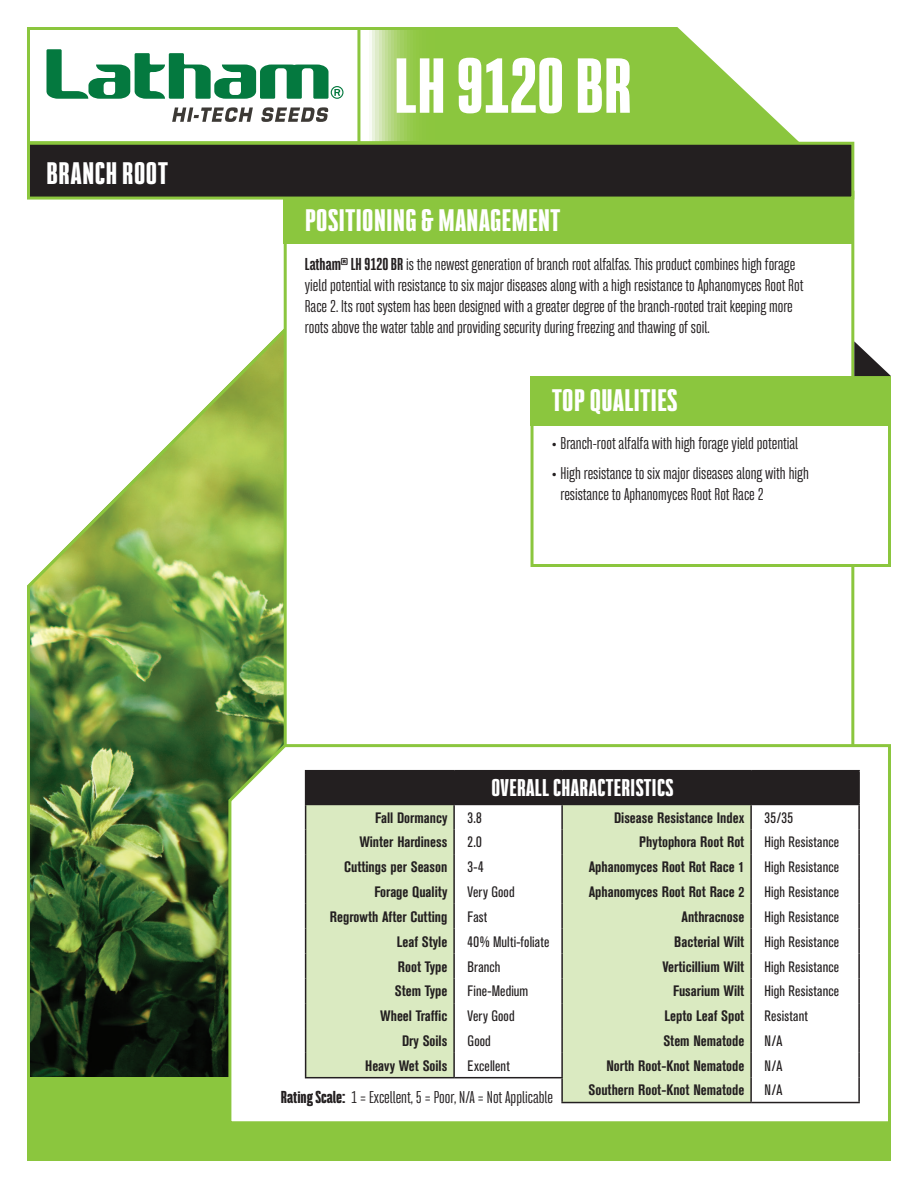
<style>
.page{position:relative;width:918px;height:1188px;background:#fff}
.page>*{position:absolute;margin:0;border:0;box-sizing:border-box;transform-origin:0 0}
.t1{font:800 67.5px "Bw Stretch";letter-spacing:.005em;color:#fff}
.t2{font:800 27px "Bw Stretch";letter-spacing:.02em;color:#fff}
.t3{font:800 21px "Bw Stretch";letter-spacing:.02em;color:#fff}
.t4{font:15px/21px "Bw Stretch";color:#231f20}
.t5{font:700 condensed 15px "Akzidenz Grotesk BE";color:#231f20}
.t6{font:condensed 15px "Akzidenz Grotesk BE";letter-spacing:.01em;color:#231f20}
.s1{font-weight:900}
.s2{font-weight:800}
</style>
<div class="page">
<svg style="left:27px;top:27px;width:775px;height:115px"></svg>
<img style="left:27px;top:306px;width:257px;height:772px">
<div style="left:284px;top:191px;width:570px;height:571px;background:#fff;border:3px solid #8bc63e"></div>
<div style="left:531px;top:376px;width:360px;height:191px;background:#fff;border:3px solid #8bc63e"></div>
<div style="left:531px;top:376px;width:360px;height:49px;background:#8bc63e"></div>
<div style="left:284px;top:197px;width:570px;height:47px;background:#8bc63e"></div>
<div style="left:27px;top:1078px;width:864px;height:83px;background:#8bc63e"></div>
<div style="left:28px;top:143px;width:825px;height:55px;background:#231f20"></div>
<div style="left:27px;top:142px;width:827px;height:58px;border:3px solid #8bc63e"></div>
<svg style="left:854px;top:341px;width:37px;height:35px"></svg>
<svg style="left:172px;top:107px;width:81px;height:15px"></svg>
<svg style="left:261px;top:107px;width:68px;height:15px"></svg>
<svg style="left:47px;top:49px;width:297px;height:50px"></svg>
<hr style="left:357px;top:29px;width:3px;height:115px;background:#8bc63e">
<svg style="left:226px;top:742px;width:665px;height:380px"></svg>
<div style="left:306px;top:771px;width:553px;height:33px;background:#231f20"></div>
<svg style="left:306px;top:805px;width:148px;height:298px;background:#dceac5"></svg>
<svg style="left:454px;top:805px;width:404px;height:298px"></svg>
<hr style="left:561px;top:879px;width:2px;height:25px;background:#231f20">
<hr style="left:750px;top:879px;width:2px;height:25px;background:#231f20">
<hr style="left:561px;top:1003px;width:2px;height:25px;background:#231f20">
<hr style="left:750px;top:1003px;width:2px;height:25px;background:#231f20">
<hr style="left:750px;top:1078px;width:2px;height:24px;background:#231f20">
<hr style="left:561px;top:904px;width:2px;height:25px;background:#231f20">
<hr style="left:750px;top:904px;width:2px;height:25px;background:#231f20">
<hr style="left:561px;top:929px;width:2px;height:25px;background:#231f20">
<hr style="left:750px;top:929px;width:2px;height:25px;background:#231f20">
<hr style="left:561px;top:954px;width:2px;height:24px;background:#231f20">
<hr style="left:750px;top:954px;width:2px;height:24px;background:#231f20">
<hr style="left:561px;top:978px;width:2px;height:25px;background:#231f20">
<hr style="left:750px;top:978px;width:2px;height:25px;background:#231f20">
<hr style="left:305px;top:770px;width:149px;height:1px;background:#231f20">
<hr style="left:454px;top:770px;width:108px;height:1px;background:#231f20">
<hr style="left:562px;top:770px;width:189px;height:1px;background:#231f20">
<hr style="left:751px;top:770px;width:109px;height:1px;background:#231f20">
<hr style="left:305px;top:804px;width:149px;height:1px;background:#231f20">
<hr style="left:562px;top:804px;width:189px;height:1px;background:#231f20">
<hr style="left:561px;top:805px;width:2px;height:24px;background:#231f20">
<hr style="left:750px;top:805px;width:2px;height:24px;background:#231f20">
<hr style="left:561px;top:829px;width:2px;height:25px;background:#231f20">
<hr style="left:750px;top:829px;width:2px;height:25px;background:#231f20">
<hr style="left:858px;top:771px;width:2px;height:33px;background:#231f20">
<hr style="left:454px;top:804px;width:108px;height:1px;background:#231f20">
<hr style="left:453px;top:805px;width:2px;height:24px;background:#231f20">
<hr style="left:751px;top:804px;width:109px;height:1px;background:#231f20">
<hr style="left:858px;top:805px;width:2px;height:24px;background:#231f20">
<hr style="left:453px;top:829px;width:2px;height:25px;background:#231f20">
<hr style="left:858px;top:829px;width:2px;height:25px;background:#231f20">
<hr style="left:453px;top:854px;width:2px;height:25px;background:#231f20">
<hr style="left:453px;top:879px;width:2px;height:25px;background:#231f20">
<hr style="left:858px;top:879px;width:2px;height:25px;background:#231f20">
<hr style="left:453px;top:904px;width:2px;height:25px;background:#231f20">
<hr style="left:858px;top:904px;width:2px;height:25px;background:#231f20">
<hr style="left:453px;top:929px;width:2px;height:25px;background:#231f20">
<hr style="left:858px;top:929px;width:2px;height:25px;background:#231f20">
<hr style="left:453px;top:954px;width:2px;height:24px;background:#231f20">
<hr style="left:858px;top:954px;width:2px;height:24px;background:#231f20">
<hr style="left:453px;top:978px;width:2px;height:25px;background:#231f20">
<hr style="left:858px;top:978px;width:2px;height:25px;background:#231f20">
<hr style="left:305px;top:771px;width:1px;height:33px;background:#231f20">
<hr style="left:453px;top:1003px;width:2px;height:25px;background:#231f20">
<hr style="left:858px;top:1003px;width:2px;height:25px;background:#231f20">
<hr style="left:858px;top:1078px;width:2px;height:24px;background:#231f20">
<hr style="left:561px;top:1102px;width:190px;height:1px;background:#231f20">
<hr style="left:751px;top:1102px;width:109px;height:1px;background:#231f20">
<hr style="left:561px;top:1028px;width:2px;height:25px;background:#231f20">
<hr style="left:750px;top:1028px;width:2px;height:25px;background:#231f20">
<hr style="left:858px;top:1028px;width:2px;height:25px;background:#231f20">
<hr style="left:750px;top:1053px;width:2px;height:25px;background:#231f20">
<hr style="left:858px;top:1053px;width:2px;height:25px;background:#231f20">
<hr style="left:453px;top:1028px;width:2px;height:25px;background:#231f20">
<hr style="left:561px;top:854px;width:2px;height:25px;background:#231f20">
<hr style="left:750px;top:854px;width:2px;height:25px;background:#231f20">
<hr style="left:858px;top:854px;width:2px;height:25px;background:#231f20">
<hr style="left:561px;top:1078px;width:2px;height:24px;background:#231f20">
<svg style="left:305px;top:805px;width:1px;height:272px"></svg>
<hr style="left:453px;top:1053px;width:2px;height:24px;background:#231f20">
<hr style="left:561px;top:1053px;width:2px;height:24px;background:#231f20">
<hr style="left:305px;top:1077px;width:149px;height:1px;background:#231f20">
<hr style="left:454px;top:1077px;width:109px;height:1px;background:#231f20">
<h2 class="t2" style="left:47px;top:155px;width:123px">BRANCH ROOT</h2>
<h1 class="t1" style="left:394px;top:40px;width:239px">LH 9120 BR</h1>
<h2 class="t2" style="left:305px;top:202px;width:257px">POSITIONING &amp; MANAGEMENT</h2>
<p class="t4" style="left:305px;top:254px;width:500px"><span class="s1">Latham</span><sup>®</sup> <span class="s1">LH 9120 BR</span> is the newest generation of branch root alfalfas. This product combines high forage yield potential with resistance to six major diseases along with a high resistance to Aphanomyces Root Rot Race 2. Its root system has been designed with a greater degree of the branch-rooted trait keeping more roots above the water table and providing security during freezing and thawing of soil.</p>
<h2 class="t2" style="left:552px;top:382px;width:127px">TOP QUALITIES</h2>
<p class="t4" style="left:552px;top:433px;width:248px">• Branch-root alfalfa with high forage yield potential</p>
<p class="t4" style="left:561px;top:463px;width:250px;text-indent:-9px">• High resistance to six major diseases along with high resistance to Aphanomyces Root Rot Race 2</p>
<h3 class="t3" style="left:491px;top:773px;width:184px">OVERALL CHARACTERISTICS</h3>
<p class="t5" style="left:375px;top:809px;width:74px">Fall Dormancy</p>
<p class="t6" style="left:468px;top:809px;width:16px">3.8</p>
<p class="t5" style="left:614px;top:809px;width:132px">Disease Resistance Index</p>
<p class="t6" style="left:765px;top:809px;width:30px">35/35</p>
<p class="t5" style="left:359px;top:834px;width:90px">Winter Hardiness</p>
<p class="t6" style="left:468px;top:834px;width:16px">2.0</p>
<p class="t5" style="left:639px;top:834px;width:107px">Phytophora Root Rot</p>
<p class="t6" style="left:765px;top:834px;width:76px">High Resistance</p>
<p class="t5" style="left:344px;top:858px;width:105px">Cuttings per Season</p>
<p class="t6" style="left:468px;top:859px;width:18px">3-4</p>
<p class="t5" style="left:589px;top:858px;width:157px">Aphanomyces Root Rot Race 1</p>
<p class="t6" style="left:765px;top:859px;width:76px">High Resistance</p>
<p class="t5" style="left:374px;top:883px;width:74px">Forage Quality</p>
<p class="t6" style="left:468px;top:884px;width:49px">Very Good</p>
<p class="t5" style="left:589px;top:883px;width:157px">Aphanomyces Root Rot Race 2</p>
<p class="t6" style="left:765px;top:884px;width:76px">High Resistance</p>
<p class="t5" style="left:330px;top:908px;width:119px">Regrowth After Cutting</p>
<p class="t6" style="left:468px;top:908px;width:21px">Fast</p>
<p class="t5" style="left:682px;top:908px;width:64px">Anthracnose</p>
<p class="t6" style="left:765px;top:908px;width:76px">High Resistance</p>
<p class="t5" style="left:397px;top:933px;width:52px">Leaf Style</p>
<p class="t6" style="left:468px;top:933px;width:83px">40% Multi-foliate</p>
<p class="t5" style="left:674px;top:933px;width:72px">Bacterial Wilt</p>
<p class="t6" style="left:765px;top:933px;width:76px">High Resistance</p>
<p class="t5" style="left:398px;top:958px;width:51px">Root Type</p>
<p class="t6" style="left:468px;top:958px;width:34px">Branch</p>
<p class="t5" style="left:663px;top:958px;width:83px">Verticillium Wilt</p>
<p class="t6" style="left:765px;top:958px;width:76px">High Resistance</p>
<p class="t5" style="left:395px;top:983px;width:54px">Stem Type</p>
<p class="t6" style="left:468px;top:983px;width:62px">Fine-Medium</p>
<p class="t5" style="left:673px;top:983px;width:73px">Fusarium Wilt</p>
<p class="t6" style="left:765px;top:983px;width:76px">High Resistance</p>
<p class="t5" style="left:380px;top:1007px;width:69px">Wheel Traffic</p>
<p class="t6" style="left:468px;top:1008px;width:49px">Very Good</p>
<p class="t5" style="left:665px;top:1007px;width:81px">Lepto Leaf Spot</p>
<p class="t6" style="left:765px;top:1008px;width:45px">Resistant</p>
<p class="t5" style="left:402px;top:1032px;width:47px">Dry Soils</p>
<p class="t6" style="left:468px;top:1033px;width:25px">Good</p>
<p class="t5" style="left:663px;top:1032px;width:82px">Stem Nematode</p>
<p class="t6" style="left:765px;top:1033px;width:19px">N/A</p>
<p class="t5" style="left:365px;top:1057px;width:84px">Heavy Wet Soils</p>
<p class="t6" style="left:468px;top:1057px;width:44px">Excellent</p>
<p class="t5" style="left:606px;top:1057px;width:139px">North Root-Knot Nematode</p>
<p class="t6" style="left:765px;top:1057px;width:19px">N/A</p>
<p class="t5" style="left:589px;top:1082px;width:157px">Southern Root-Knot Nematode</p>
<p class="t6" style="left:765px;top:1082px;width:19px">N/A</p>
<p class="t4" style="left:281px;top:1087px;width:274px"><span class="s2">Rating Scale:</span> 1 = Excellent, 5 = Poor, N/A = Not Applicable</p>
</div>
